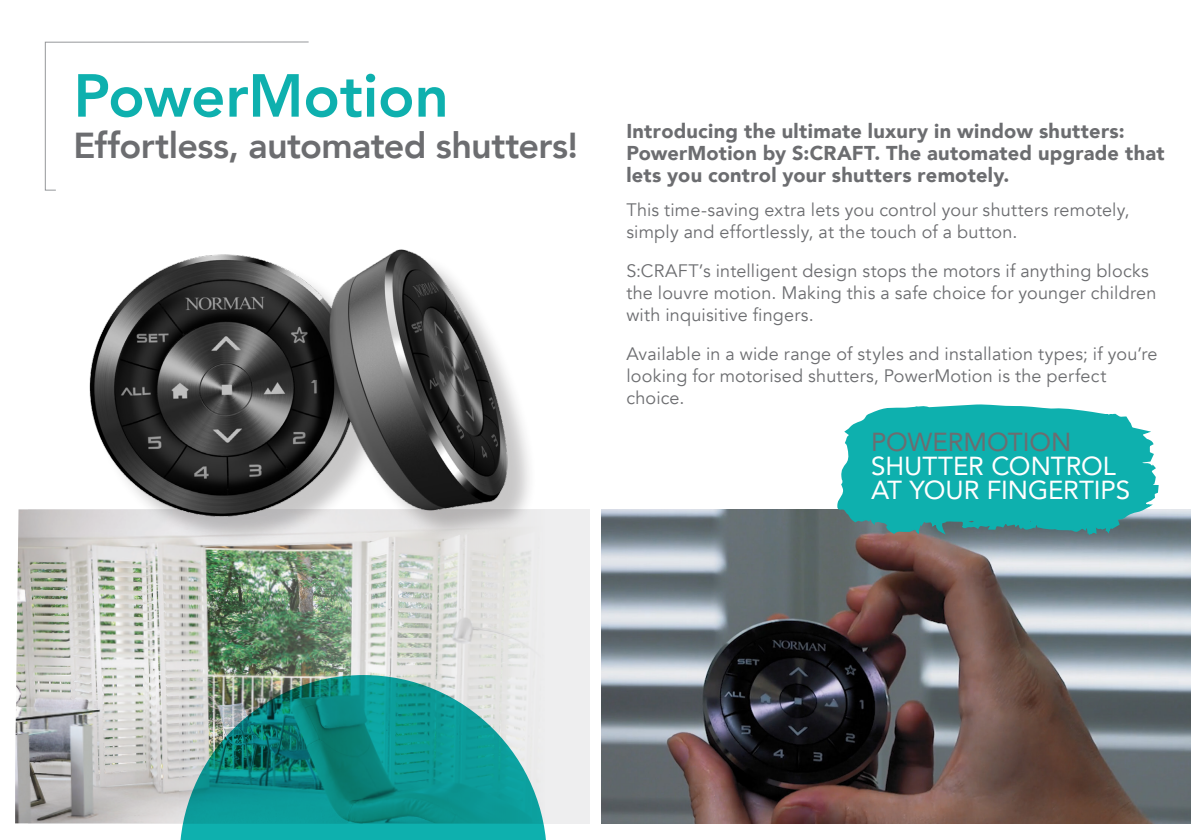
<style>
.page{position:relative;width:1191px;height:840px;background:#fff}
.page>*{position:absolute;margin:0;border:0;box-sizing:border-box;transform-origin:0 0}
.Pic_text{font:800 60px "Avenir";letter-spacing:-.005em;color:#0eb0ae}
.Pic_text-2{font:800 36px "Avenir";letter-spacing:-.02em;color:#6c6d70}
.Image_Puller{font:26px "Avenir";letter-spacing:-.005em;color:#fff}
.Image_Puller-2{font:26px "Avenir";letter-spacing:-.005em;color:#6c6d70}
.Pic_text-3{font:900 20px/22px "Avenir";letter-spacing:.015em;color:#6c6d70}
.Pic_text-4{font:18px/22px "Avenir";letter-spacing:.01em;color:#6c6d70}
</style>
<div class="page">
<img style="left:601px;top:509px;width:233px;height:313px">
<div style="left:29px;top:509px;width:561px;height:313px;background:#eeeeef"></div>
<img style="left:15px;top:563px;width:515px;height:259px">
<svg style="left:180px;top:674px;width:367px;height:165px;background:#39a09b"></svg>
<img style="left:17px;top:249px;width:613px;height:314px">
<svg style="left:834px;top:404px;width:324px;height:420px;background:#5a7d7c"></svg>
<svg style="left:1158px;top:485px;width:33px;height:339px;background:#8e989e"></svg>
<svg style="left:45px;top:41px;width:264px;height:149px"></svg>
<p class="Pic_text" style="left:73px;top:49px;width:377px">PowerMotion</p>
<p class="Pic_text-2" style="left:73px;top:117px;width:506px">Effortless, automated shutters!</p>
<p class="Pic_text-3" style="left:626px;top:120px;width:540px">Introducing the ultimate luxury in window shutters:<br>PowerMotion by S:CRAFT. The automated upgrade that lets you control your shutters remotely.</p>
<p class="Pic_text-4" style="left:626px;top:199px;width:505px">This time-saving extra lets you control your shutters remotely, simply and effortlessly, at the touch of a button.</p>
<p class="Pic_text-4" style="left:626px;top:260px;width:532px">S:CRAFT’s intelligent design stops the motors if anything blocks the louvre motion. Making this a safe choice for younger children with inquisitive fingers.</p>
<p class="Pic_text-4" style="left:626px;top:343px;width:533px">Available in a wide range of styles and installation types; if you’re looking for motorised shutters, PowerMotion is the perfect choice.</p>
<p class="Image_Puller-2" style="left:871px;top:420px;width:202px">POWERMOTION</p>
<p class="Image_Puller" style="left:871px;top:444px;width:246px">SHUTTER CONTROL</p>
<p class="Image_Puller" style="left:871px;top:468px;width:261px">AT YOUR FINGERTIPS</p>
</div>
